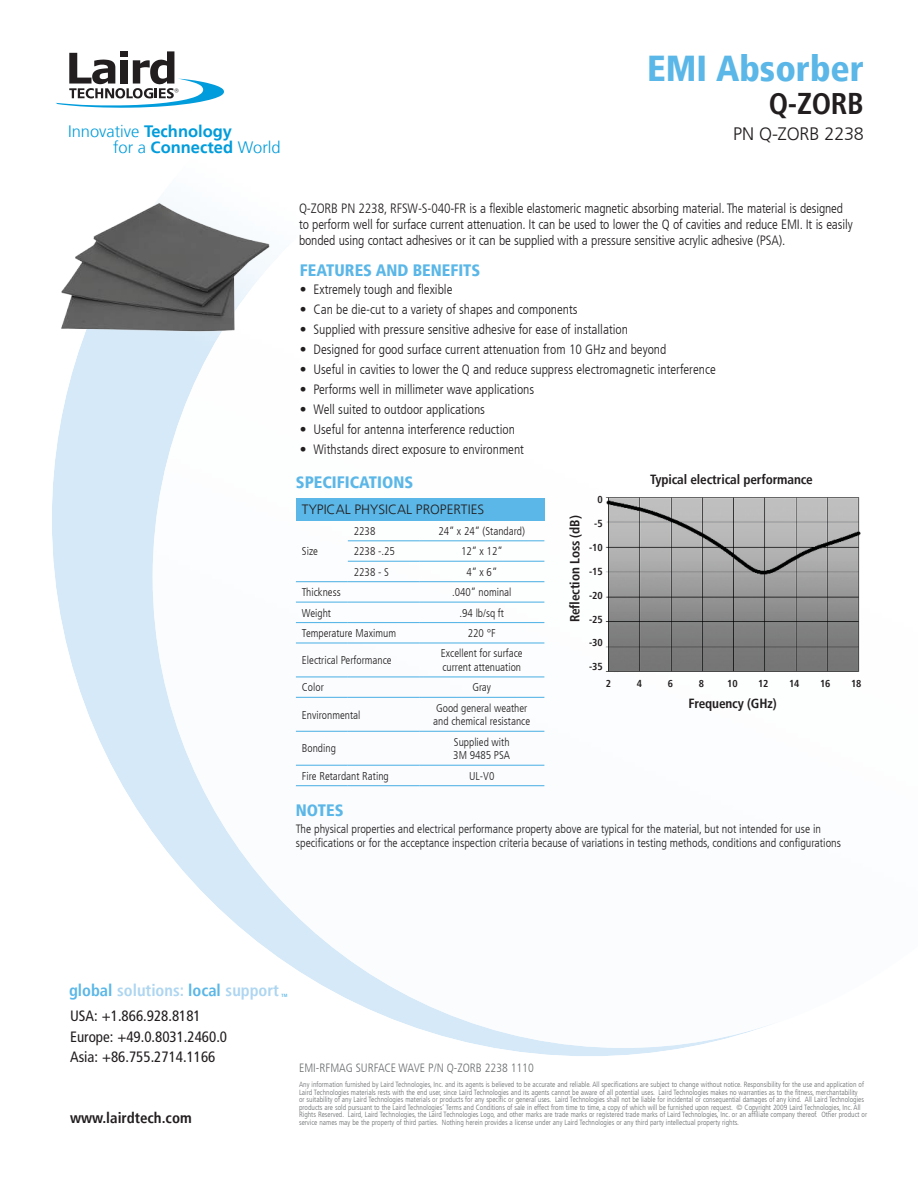
<style>
.page{position:relative;width:918px;height:1188px;background:#fff}
.page>*{position:absolute;margin:0;border:0;box-sizing:border-box;transform-origin:0 0}
.t1{font:900 condensed 36px "Frutiger LT";color:#5bb7e7}
.t2{font:700 condensed 30px "Frutiger LT";color:#221e1f}
.t3{font:300 18px "Frutiger LT";letter-spacing:-.01em;color:#221e1f}
.t4{font:300 16.5px/16.5px "Frutiger LT";color:#009cdb}
.t5{font:900 condensed 16.5px "Frutiger LT";color:#5bb7e7}
.t6{font:700 condensed 16.5px "Frutiger LT";color:#aed6f1}
.t7{font:condensed 15px/20.1px "Frutiger LT";color:#221e1f}
.t8{font:700 condensed 15px "Frutiger LT";color:#221e1f}
.t9{font:300 condensed 13.5px/15.8px "Frutiger LT";color:#221e1f}
.t10{font:300 13.5px "Frutiger LT";color:#221e1f}
.t11{font:700 condensed 13.35px "Frutiger LT";letter-spacing:-.01em;color:#221e1f}
.t12{font:300 condensed 12px/14.4px "Frutiger LT";color:#221e1f}
.t13{font:300 condensed 12px "Frutiger LT";color:#6c6e70}
.t14{font:300 condensed 11.25px/13.5px "Frutiger LT";color:#221e1f}
.t15{font:700 condensed 10.2px "Frutiger LT";letter-spacing:-.01em;color:#221e1f}
.t16{font:700 condensed 10.05px "Frutiger LT";letter-spacing:-.01em;color:#221e1f}
.t17{font:300 condensed 7.5px/7.5px "Frutiger LT";color:#6c6e70}
.t18{font:700 condensed 4.5px "Frutiger LT";color:#5bb7e7}
.s1{font-weight:700}
.s2{color:#5bb7e7}
</style>
<div class="page">
<img style="left:52px;top:342px;width:809px;height:714px">
<svg style="left:56px;top:51px;width:168px;height:57px"></svg>
<div style="left:296px;top:498px;width:248px;height:22px;background:#5bb7e7"></div>
<hr style="left:348px;top:540px;width:71px;height:1px;background:#5bb7e7">
<hr style="left:419px;top:540px;width:125px;height:1px;background:#5bb7e7">
<hr style="left:348px;top:561px;width:71px;height:1px;background:#5bb7e7">
<hr style="left:419px;top:561px;width:125px;height:1px;background:#5bb7e7">
<hr style="left:296px;top:581px;width:52px;height:1px;background:#5bb7e7">
<hr style="left:348px;top:581px;width:71px;height:1px;background:#5bb7e7">
<hr style="left:419px;top:581px;width:125px;height:1px;background:#5bb7e7">
<hr style="left:296px;top:602px;width:52px;height:1px;background:#5bb7e7">
<hr style="left:348px;top:602px;width:71px;height:1px;background:#5bb7e7">
<hr style="left:419px;top:602px;width:125px;height:1px;background:#5bb7e7">
<hr style="left:296px;top:622px;width:52px;height:1px;background:#5bb7e7">
<hr style="left:348px;top:622px;width:71px;height:1px;background:#5bb7e7">
<hr style="left:419px;top:622px;width:125px;height:1px;background:#5bb7e7">
<hr style="left:296px;top:642px;width:52px;height:2px;background:#5bb7e7">
<hr style="left:348px;top:642px;width:71px;height:2px;background:#5bb7e7">
<hr style="left:419px;top:642px;width:125px;height:2px;background:#5bb7e7">
<hr style="left:296px;top:676px;width:52px;height:1px;background:#5bb7e7">
<hr style="left:348px;top:676px;width:71px;height:1px;background:#5bb7e7">
<hr style="left:419px;top:676px;width:125px;height:1px;background:#5bb7e7">
<hr style="left:296px;top:697px;width:52px;height:1px;background:#5bb7e7">
<hr style="left:348px;top:697px;width:71px;height:1px;background:#5bb7e7">
<hr style="left:419px;top:697px;width:125px;height:1px;background:#5bb7e7">
<hr style="left:296px;top:731px;width:52px;height:1px;background:#5bb7e7">
<hr style="left:348px;top:731px;width:71px;height:1px;background:#5bb7e7">
<hr style="left:419px;top:731px;width:125px;height:1px;background:#5bb7e7">
<hr style="left:296px;top:765px;width:52px;height:1px;background:#5bb7e7">
<hr style="left:348px;top:765px;width:71px;height:1px;background:#5bb7e7">
<hr style="left:419px;top:765px;width:125px;height:1px;background:#5bb7e7">
<hr style="left:296px;top:785px;width:52px;height:1px;background:#5bb7e7">
<hr style="left:348px;top:785px;width:71px;height:1px;background:#5bb7e7">
<hr style="left:419px;top:785px;width:125px;height:1px;background:#5bb7e7">
<img style="left:605px;top:489px;width:255px;height:184px">
<img style="left:61px;top:202px;width:210px;height:140px">
<h3 class="t4" style="left:113px;top:123px;width:169px;text-indent:-45px">Innovative <span class="s1">Technology<br></span>for a <span class="s1">Connected</span> World</h3>
<h1 class="t1" style="left:647px;top:48px;width:218px">EMI Absorber</h1>
<h2 class="t2" style="left:769px;top:91px;width:97px">Q-ZORB</h2>
<h3 class="t3" style="left:733px;top:126px;width:132px">PN Q-ZORB 2238</h3>
<p class="t9" style="left:299px;top:201px;width:555px">Q-ZORB PN 2238, RFSW-S-040-FR is a flexible elastomeric magnetic absorbing material. The material is designed to perform well for surface current attenuation. It can be used to lower the Q of cavities and reduce EMI. It is easily bonded using contact adhesives or it can be supplied with a pressure sensitive acrylic adhesive (PSA).</p>
<h3 class="t5" style="left:300px;top:261px;width:182px">FEATURES AND BENEFITS</h3>
<h3 class="t9" style="left:300px;top:281px;width:154px">• Extremely tough and 昀氀exible</h3>
<h3 class="t9" style="left:300px;top:301px;width:279px">• Can be die-cut to a variety of shapes and components</h3>
<h3 class="t9" style="left:300px;top:322px;width:330px">• Supplied with pressure sensitive adhesive for ease of installation</h3>
<h3 class="t9" style="left:300px;top:342px;width:368px">• Designed for good surface current attenuation from 10 GHz and beyond</h3>
<h3 class="t9" style="left:300px;top:362px;width:417px">• Useful in cavities to lower the Q and reduce suppress electromagnetic interference</h3>
<h3 class="t9" style="left:300px;top:382px;width:236px">• Performs well in millimeter wave applications</h3>
<h3 class="t9" style="left:300px;top:402px;width:187px">• Well suited to outdoor applications</h3>
<h3 class="t9" style="left:300px;top:422px;width:217px">• Useful for antenna interference reduction</h3>
<h3 class="t9" style="left:300px;top:442px;width:226px">• Withstands direct exposure to environment</h3>
<h3 class="t5" style="left:296px;top:472px;width:119px">SPECIFICATIONS</h3>
<h3 class="t10" style="left:302px;top:504px;width:184px">TYPICAL PHYSICAL PROPERTIES</h3>
<h3 class="t14" style="left:302px;top:545px;width:18px">Size</h3>
<h3 class="t14" style="left:354px;top:525px;width:23px">2238</h3>
<h3 class="t14" style="left:438px;top:525px;width:88px">24” x 24” (Standard)</h3>
<h3 class="t14" style="left:354px;top:545px;width:43px">2238 -.25</h3>
<h3 class="t14" style="left:461px;top:545px;width:43px">12” x 12”</h3>
<h3 class="t14" style="left:354px;top:566px;width:37px">2238 - S</h3>
<h3 class="t14" style="left:466px;top:566px;width:32px">4” x 6”</h3>
<h3 class="t14" style="left:302px;top:586px;width:40px">Thickness</h3>
<h3 class="t14" style="left:452px;top:586px;width:61px">.040” nominal</h3>
<h3 class="t14" style="left:302px;top:607px;width:31px">Weight</h3>
<h3 class="t14" style="left:459px;top:607px;width:46px">.94 lb/sq ft</h3>
<h3 class="t14" style="left:302px;top:627px;width:96px">Temperature Maximum</h3>
<h3 class="t14" style="left:468px;top:627px;width:29px">220 °F</h3>
<h3 class="t14" style="left:302px;top:654px;width:91px">Electrical Performance</h3>
<h3 class="t14" style="left:441px;top:648px;width:83px">Excellent for surface current attenuation</h3>
<h3 class="t14" style="left:302px;top:682px;width:23px">Color</h3>
<h3 class="t14" style="left:472px;top:682px;width:20px">Gray</h3>
<h3 class="t14" style="left:302px;top:709px;width:60px">Environmental</h3>
<h3 class="t14" style="left:433px;top:702px;width:98px">Good general weather and chemical resistance</h3>
<h3 class="t14" style="left:302px;top:743px;width:35px">Bonding</h3>
<h3 class="t14" style="left:453px;top:736px;width:58px">Supplied with<br>3M 9485 PSA</h3>
<h3 class="t14" style="left:302px;top:770px;width:88px">Fire Retardant Rating</h3>
<h3 class="t14" style="left:469px;top:770px;width:27px">UL-V0</h3>
<h3 class="t15" style="left:597px;top:495px;width:7px">0</h3>
<h3 class="t15" style="left:594px;top:519px;width:10px">-5</h3>
<h3 class="t15" style="left:589px;top:543px;width:15px">-10</h3>
<h3 class="t15" style="left:589px;top:567px;width:15px">-15</h3>
<h3 class="t15" style="left:589px;top:591px;width:15px">-20</h3>
<h3 class="t15" style="left:589px;top:615px;width:15px">-25</h3>
<h3 class="t15" style="left:589px;top:639px;width:15px">-30</h3>
<h3 class="t15" style="left:589px;top:663px;width:15px">-35</h3>
<h3 class="t11" style="left:567px;top:622px;width:108px;rotate:-90deg">Re昀氀ection Loss (dB)</h3>
<h3 class="t11" style="left:650px;top:474px;width:164px">Typical electrical performance</h3>
<h3 class="t16" style="left:606px;top:680px;width:7px">2</h3>
<h3 class="t16" style="left:637px;top:680px;width:7px">4</h3>
<h3 class="t16" style="left:668px;top:680px;width:7px">6</h3>
<h3 class="t16" style="left:699px;top:680px;width:7px">8</h3>
<h3 class="t16" style="left:727px;top:680px;width:12px">10</h3>
<h3 class="t16" style="left:758px;top:680px;width:12px">12</h3>
<h3 class="t16" style="left:789px;top:680px;width:12px">14</h3>
<h3 class="t16" style="left:820px;top:680px;width:12px">16</h3>
<h3 class="t16" style="left:851px;top:680px;width:12px">18</h3>
<h3 class="t11" style="left:688px;top:695px;width:90px">Frequency (GHz)</h3>
<h3 class="t5" style="left:296px;top:800px;width:49px">NOTES</h3>
<p class="t12" style="left:296px;top:822px;width:547px">The physical properties and electrical performance property above are typical for the material, but not intended for use in speci昀椀cations or for the acceptance inspection criteria because of variations in testing methods, conditions and con昀椀gurations</p>
<h3 class="t6" style="left:69px;top:983px;width:212px"><span class="s2">global</span> solutions: <span class="s2">local</span> support</h3>
<p class="t18" style="left:282px;top:993px;width:7px">TM</p>
<h3 class="t7" style="left:70px;top:1008px;width:159px">USA: +1.866.928.8181<br>Europe: +49.0.8031.2460.0<br>Asia: +86.755.2714.1166</h3>
<h3 class="t8" style="left:70px;top:1109px;width:123px">www.lairdtech.com</h3>
<h3 class="t13" style="left:299px;top:1061px;width:236px">EMI-RFMAG SURFACE WAVE P/N Q-ZORB 2238 1110</h3>
<p class="t17" style="left:299px;top:1081px;width:570px">Any information furnished by Laird Technologies, Inc. and its agents is believed to be accurate and reliable. All specifications are subject to change without notice. Responsibility for the use and application of Laird Technologies materials rests with the end user, since Laird Technologies and its agents cannot be aware of all potential uses. Laird Technologies makes no warranties as to the fitness, merchantability<br>or suitability of any Laird Technologies materials or products for any specific or general uses. Laird Technologies shall not be liable for incidental or consequential damages of any kind. All Laird Technologies products are sold pursuant to the Laird Technologies’ Terms and Conditions of sale in effect from time to time, a copy of which will be furnished upon request. © Copyright 2009 Laird Technologies, Inc. All Rights Reserved. Laird, Laird Technologies, the Laird Technologies Logo, and other marks are trade marks or registered trade marks of Laird Technologies, Inc. or an affiliate company thereof. Other product or service names may be the property of third parties. Nothing herein provides a license under any Laird Technologies or any third party intellectual property rights.</p>
</div>
